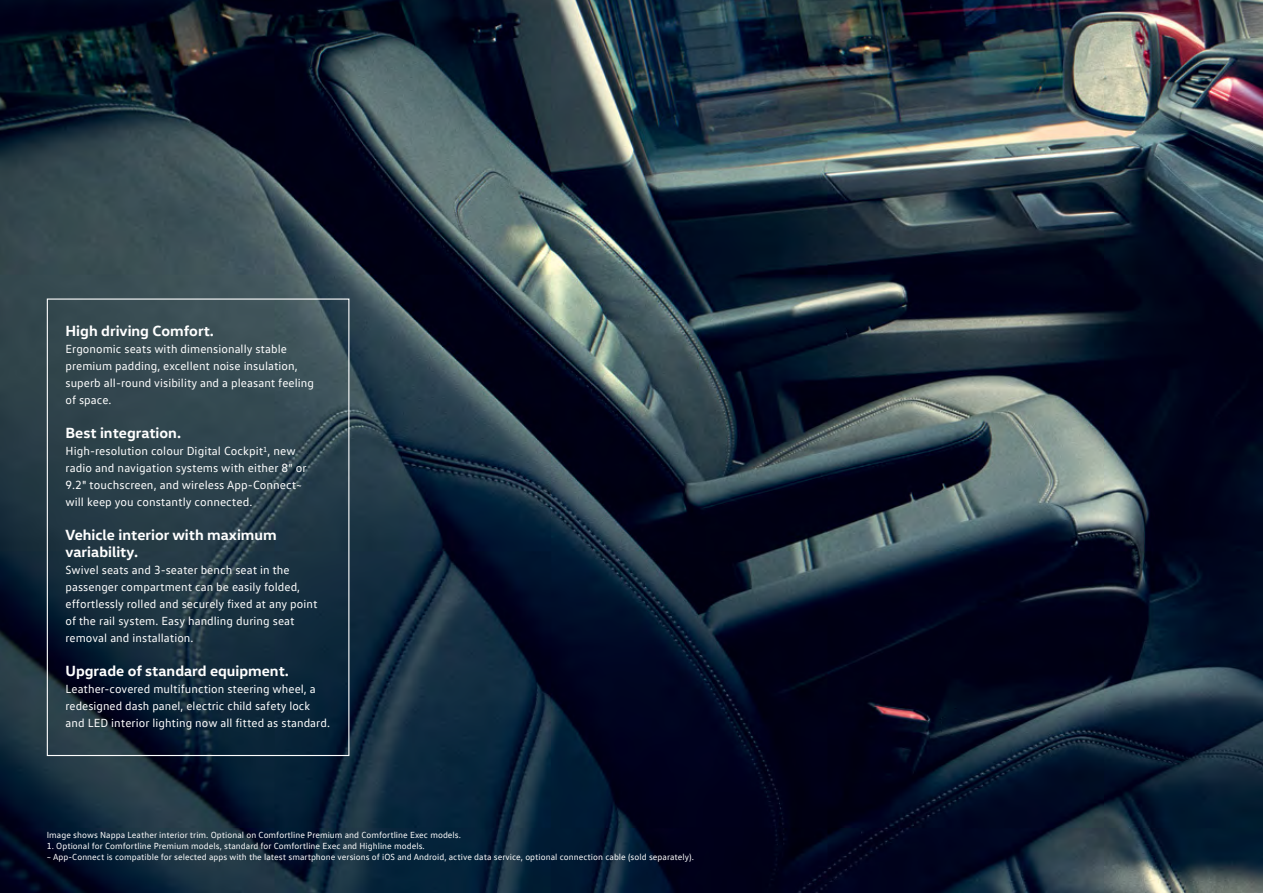
<style>
.page{position:relative;width:1263px;height:893px;background:#fff}
.page>*{position:absolute;margin:0;border:0;box-sizing:border-box;transform-origin:0 0}
.t1{font:700 15px/17px "VW Head";color:#fff}
.t2{font:12px/17px "VW Text";letter-spacing:.005em;color:#fff}
.t3{font:9px/10.8px "VW Text";letter-spacing:.005em;color:#fff}
</style>
<div class="page">
<img style="left:0;top:0;width:1263px;height:893px">
<div style="left:47px;top:298px;width:302px;height:458px;border:1px solid #fff"></div>
<p class="t1" style="left:65px;top:322px;width:150px">High driving Comfort.</p>
<p class="t2" style="left:65px;top:340px;width:250px">Ergonomic seats with dimensionally stable premium padding, excellent noise insulation, superb all-round visibility and a pleasant feeling of space.</p>
<p class="t1" style="left:65px;top:424px;width:117px">Best integration.</p>
<p class="t2" style="left:65px;top:442px;width:243px">High-resolution colour Digital Cockpit<sup>1</sup>, new radio and navigation systems with either 8" or 9.2" touchscreen, and wireless App-Connect~ will keep you constantly connected.</p>
<p class="t1" style="left:65px;top:526px;width:213px">Vehicle interior with maximum variability.</p>
<p class="t2" style="left:65px;top:561px;width:253px">Swivel seats and 3-seater bench seat in the passenger compartment can be easily folded, effortlessly rolled and securely fixed at any point of the rail system. Easy handling during seat removal and installation.</p>
<p class="t1" style="left:65px;top:662px;width:225px">Upgrade of standard equipment.</p>
<p class="t2" style="left:65px;top:680px;width:266px">Leather-covered multifunction steering wheel, a redesigned dash panel, electric child safety lock and LED interior lighting now all fitted as standard.</p>
<p class="t3" style="left:47px;top:830px;width:416px">Image shows Nappa Leather interior trim. Optional on Comfortline Premium and Comfortline Exec models.</p>
<p class="t3" style="left:47px;top:840px;width:649px">1. Optional for Comfortline Premium models, standard for Comfortline Exec and Highline models.<br>~ App-Connect is compatible for selected apps with the latest smartphone versions of iOS and Android, active data service, optional connection cable (sold separately).</p>
</div>
